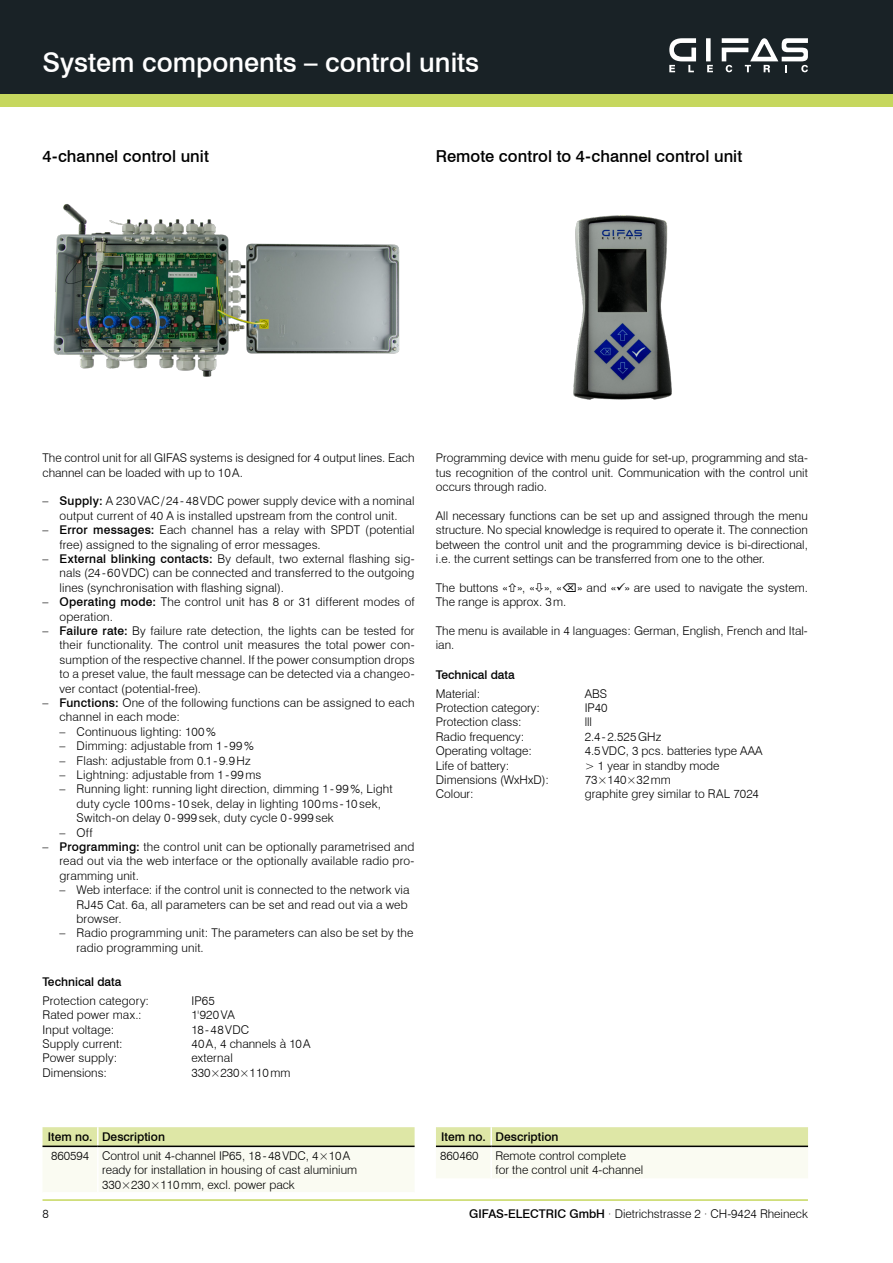
<style>
.page{position:relative;width:893px;height:1263px;background:#fff}
.page>*{position:absolute;margin:0;border:0;box-sizing:border-box;transform-origin:0 0}
.t1{font:500 27px "Swiss 721 BT";color:#fff}
.t2{font:500 16.5px "Swiss 721 BT";color:#000}
.t3{font:300 12px/14.4px "Swiss 721 BT";letter-spacing:.01em;color:#000}
.t4{font:500 12px "Swiss 721 BT";color:#000}
.s1{font-weight:500}
</style>
<div class="page">
<div style="left:0;top:89px;width:893px;height:17px;background:#c6d75e"></div>
<div style="left:0;top:0;width:893px;height:94px;background:#192226"></div>
<hr style="left:43px;top:1199px;width:765px;height:2px;background:#c6d75e">
<div style="left:706px;top:38px;width:5px;height:23px;background:#fff"></div>
<svg style="left:669px;top:38px;width:27px;height:34px"></svg>
<svg style="left:707px;top:65px;width:6px;height:7px"></svg>
<svg style="left:722px;top:38px;width:86px;height:34px"></svg>
<img style="left:53px;top:204px;width:347px;height:173px">
<img style="left:573px;top:215px;width:99px;height:185px">
<svg style="left:43px;top:1127px;width:372px;height:65px"></svg>
<hr style="left:97px;top:1147px;width:2px;height:45px;background:#fff">
<hr style="left:43px;top:1145px;width:55px;height:2px;background:#000">
<hr style="left:98px;top:1145px;width:317px;height:2px;background:#000">
<svg style="left:436px;top:1127px;width:372px;height:51px"></svg>
<hr style="left:490px;top:1147px;width:2px;height:31px;background:#fff">
<hr style="left:436px;top:1145px;width:55px;height:2px;background:#000">
<hr style="left:491px;top:1145px;width:317px;height:2px;background:#000">
<h1 class="t1" style="left:43px;top:46px;width:438px">System components – control units</h1>
<h2 class="t2" style="left:43px;top:146px;width:168px">4-channel control unit</h2>
<h2 class="t2" style="left:436px;top:146px;width:308px">Remote control to 4-channel control unit</h2>
<p class="t3" style="left:43px;top:451px;width:373px">The control unit for all GIFAS systems is designed for 4 output lines. Each channel can be loaded with up to 10A.</p>
<p class="t3" style="left:43px;top:494px;width:374px;text-align:center">– <span class="s1">Supply:</span> A 230VAC/24-48VDC power supply device with a nominal output current of 40 A is installed upstream from the control unit.</p>
<p class="t3" style="left:60px;top:523px;width:357px;text-indent:-17px">– <span class="s1">Error messages:</span> Each channel has a relay with SPDT (potential free) assigned to the signaling of error messages.</p>
<p class="t3" style="left:60px;top:551px;width:357px;text-align:justify;text-indent:-17px">– <span class="s1">External blinking contacts:</span> By default, two external flashing sig&shy;nals (24-60VDC) can be connected and transferred to the outgoing lines (synchronisation with flashing signal).</p>
<p class="t3" style="left:60px;top:595px;width:357px;text-indent:-17px">– <span class="s1">Operating mode:</span> The control unit has 8 or 31 different modes of operation.</p>
<p class="t3" style="left:60px;top:623px;width:357px;text-align:justify;text-indent:-17px">– <span class="s1">Failure rate:</span> By failure rate detection, the lights can be tested for their functionality. The control unit measures the total power con&shy;sumption of the respective channel. If the power consumption drops to a preset value, the fault message can be detected via a changeo&shy;ver contact (potential-free).</p>
<p class="t3" style="left:60px;top:695px;width:357px;text-indent:-17px">– <span class="s1">Functions:</span> One of the following functions can be assigned to each channel in each mode:</p>
<p class="t3" style="left:60px;top:724px;width:158px">– Continuous lighting: 100%</p>
<p class="t3" style="left:60px;top:739px;width:196px">– Dimming: adjustable from 1-99%</p>
<p class="t3" style="left:60px;top:753px;width:193px">– Flash: adjustable from 0.1-9.9Hz</p>
<p class="t3" style="left:60px;top:767px;width:203px">– Lightning: adjustable from 1-99ms</p>
<p class="t3" style="left:77px;top:782px;width:318px;text-indent:-17px">– Running light: running light direction, dimming 1-99%, Light duty cycle 100ms -10sek, delay in lighting 100ms -10sek,<br>Switch-on delay 0-999sek, duty cycle 0-999sek</p>
<p class="t3" style="left:60px;top:825px;width:35px">– Off</p>
<p class="t3" style="left:60px;top:839px;width:357px;text-align:justify;text-indent:-17px">– <span class="s1">Programming:</span> the control unit can be optionally parametrised and read out via the web interface or the optionally available radio pro&shy;gramming unit.</p>
<p class="t3" style="left:77px;top:883px;width:334px;text-indent:-17px">– Web interface: if the control unit is connected to the network via<br>RJ45 Cat. 6a, all parameters can be set and read out via a web browser.</p>
<p class="t3" style="left:77px;top:926px;width:338px;text-indent:-17px">– Radio programming unit: The parameters can also be set by the radio programming unit.</p>
<p class="t4" style="left:42px;top:974px;width:80px">Technical data</p>
<p class="t3" style="left:42px;top:993px;width:108px">Protection category:</p>
<p class="t3" style="left:191px;top:993px;width:25px">IP65</p>
<p class="t3" style="left:42px;top:1007px;width:101px">Rated power max.:</p>
<p class="t3" style="left:191px;top:1007px;width:45px">1'920VA</p>
<p class="t3" style="left:43px;top:1022px;width:73px">Input voltage:</p>
<p class="t3" style="left:191px;top:1022px;width:59px">18-48VDC</p>
<p class="t3" style="left:43px;top:1036px;width:82px">Supply current:</p>
<p class="t3" style="left:191px;top:1036px;width:121px">40A, 4 channels à 10A</p>
<p class="t3" style="left:43px;top:1051px;width:76px">Power supply:</p>
<p class="t3" style="left:191px;top:1051px;width:43px">external</p>
<p class="t3" style="left:43px;top:1065px;width:66px">Dimensions:</p>
<p class="t3" style="left:191px;top:1065px;width:100px">330×230×110mm</p>
<p class="t3" style="left:436px;top:451px;width:374px;text-align:justify">Programming device with menu guide for set-up, programming and sta&shy;tus recognition of the control unit. Communication with the control unit occurs through radio.</p>
<p class="t3" style="left:436px;top:508px;width:374px;text-align:justify">All necessary functions can be set up and assigned through the menu structure. No special knowledge is required to operate it. The connection between the control unit and the programming device is bi-directional, i.e. the current settings can be transferred from one to the other.</p>
<p class="t3" style="left:436px;top:580px;width:127px">The buttons « », « », «</p>
<p class="t3" style="left:577px;top:580px;width:232px">» and «✓» are used to navigate the system.</p>
<p class="t3" style="left:436px;top:595px;width:132px">The range is approx. 3m.</p>
<p class="t3" style="left:436px;top:623px;width:374px">The menu is available in 4 languages: German, English, French and Ital&shy;ian.</p>
<p class="t4" style="left:436px;top:667px;width:80px">Technical data</p>
<p class="t3" style="left:436px;top:686px;width:46px">Material:</p>
<p class="t3" style="left:585px;top:686px;width:24px">ABS</p>
<p class="t3" style="left:436px;top:700px;width:106px">Protection category:</p>
<p class="t3" style="left:585px;top:700px;width:24px">IP40</p>
<p class="t3" style="left:436px;top:715px;width:87px">Protection class:</p>
<p class="t3" style="left:585px;top:715px;width:9px">lll</p>
<p class="t3" style="left:436px;top:729px;width:90px">Radio frequency:</p>
<p class="t3" style="left:585px;top:729px;width:78px">2.4-2.525GHz</p>
<p class="t3" style="left:436px;top:743px;width:98px">Operating voltage:</p>
<p class="t3" style="left:585px;top:743px;width:179px">4.5VDC, 3 pcs. batteries type AAA</p>
<p class="t3" style="left:436px;top:758px;width:75px">Life of battery:</p>
<p class="t3" style="left:585px;top:758px;width:136px">&gt; 1 year in standby mode</p>
<p class="t3" style="left:436px;top:772px;width:115px">Dimensions (WxHxD):</p>
<p class="t3" style="left:585px;top:772px;width:88px">73×140×32mm</p>
<p class="t3" style="left:436px;top:787px;width:39px">Colour:</p>
<p class="t3" style="left:585px;top:787px;width:176px">graphite grey similar to RAL 7024</p>
<p class="t4" style="left:48px;top:1130px;width:119px">Item no. Description</p>
<p class="t3" style="left:102px;top:1148px;width:257px;text-indent:-51px">860594 Control unit 4-channel IP65, 18-48VDC, 4×10A ready for installation in housing of cast aluminium<br>330×230×110mm, excl. power pack</p>
<p class="t4" style="left:441px;top:1130px;width:119px">Item no. Description</p>
<p class="t3" style="left:440px;top:1148px;width:40px">860460</p>
<p class="t3" style="left:495px;top:1148px;width:149px">Remote control complete<br>for the control unit 4-channel</p>
<p class="t3" style="left:43px;top:1207px;width:8px">8</p>
<p class="t3" style="left:469px;top:1207px;width:340px"><span class="s1">GIFAS-ELECTRIC GmbH</span> · Dietrichstrasse 2 · CH-9424 Rheineck</p>
</div>
